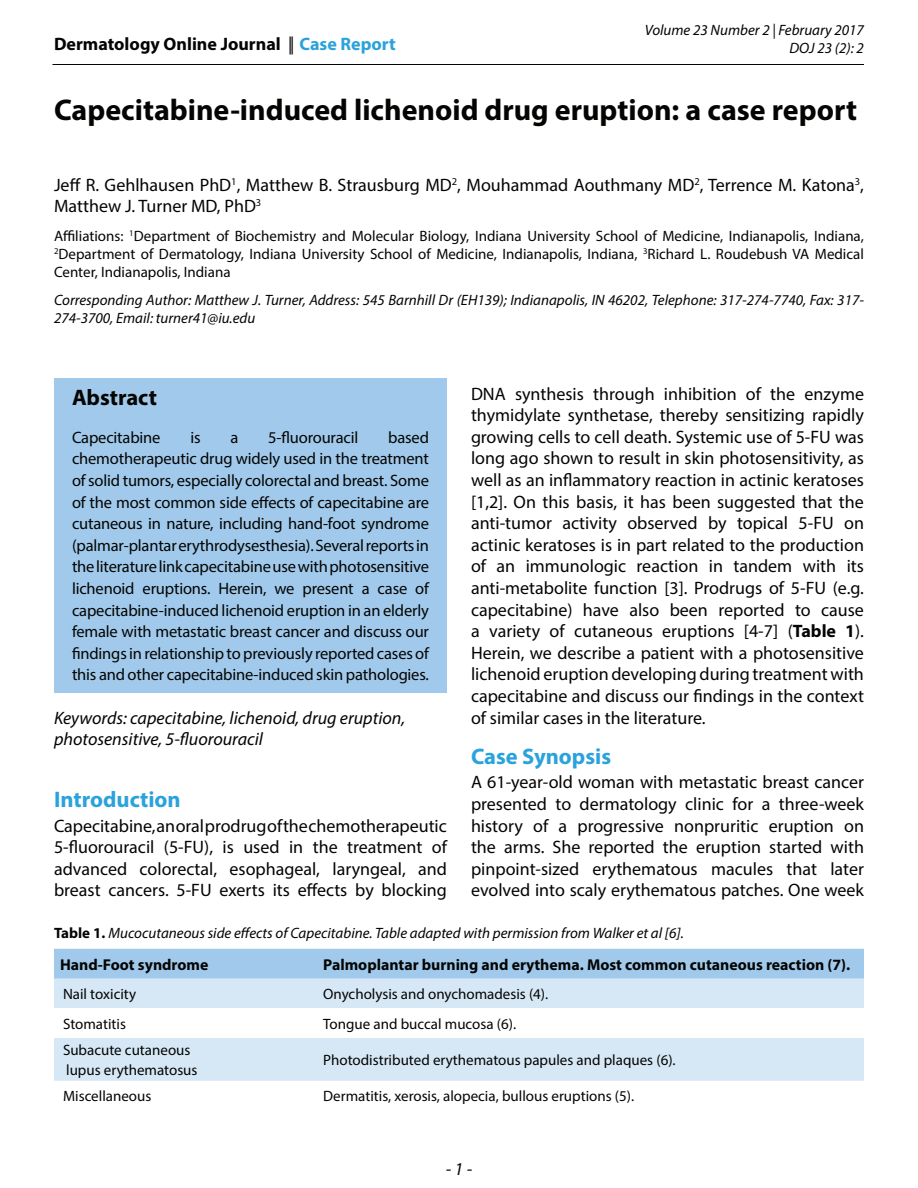
<style>
.page{position:relative;width:918px;height:1188px;background:#fff}
.page>*{position:absolute;margin:0;border:0;box-sizing:border-box;transform-origin:0 0}
.t1{font:700 30px "Myriad Pro";color:#040503}
.t2{font:700 22.5px "Myriad Pro";color:#2aa2db}
.t3{font:700 22.5px "Myriad Pro";color:#040503}
.t4{font:18px/21.6px "Myriad Pro";color:#040503;text-align:justify}
.t5{font:italic 18px/21.6px "Myriad Pro";color:#040503}
.t6{font:700 18px "Myriad Pro";color:#040503}
.t7{font:16.5px/21.6px "Myriad Pro";letter-spacing:-.01em;color:#040503;text-align:justify}
.t8{font:700 15.75px "Myriad Pro";color:#040503}
.t9{font:15px/18px "Myriad Pro";color:#040503;text-align:justify}
.t10{font:italic 15px/18px "Myriad Pro";color:#040503;text-align:right}
.s1{font-weight:400}
.s2{color:#2aa2db}
.s3{font-weight:700}
.s4{font-weight:700;font-style:normal}
</style>
<div class="page">
<hr style="left:52px;top:64px;width:812px;height:1px;background:#040503">
<div style="left:54px;top:378px;width:393px;height:315px;background:#a0c9eb"></div>
<div style="left:54px;top:949px;width:810px;height:30px;background:#a0c9eb"></div>
<svg style="left:54px;top:979px;width:810px;height:102px;fill:#d6e8f6"></svg>
<p class="t6" style="left:54px;top:32px;width:343px">Dermatology Online Journal <span class="s1">||</span> <span class="s2">Case Report</span></p>
<p class="t10" style="left:645px;top:20px;width:221px">Volume 23 Number 2 | February 2017<br>DOJ 23 (2): 2</p>
<h1 class="t1" style="left:54px;top:90px;width:805px">Capecitabine-induced lichenoid drug eruption: a case report</h1>
<p class="t4" style="left:54px;top:173px;width:812px">Jeff R. Gehlhausen PhD<sup>1</sup>, Matthew B. Strausburg MD<sup>2</sup>, Mouhammad Aouthmany MD<sup>2</sup>, Terrence M. Katona<sup>3</sup>,<br>Matthew J. Turner MD, PhD<sup>3</sup></p>
<p class="t9" style="left:54px;top:226px;width:812px">Affiliations: <sup>1</sup>Department of Biochemistry and Molecular Biology, Indiana University School of Medicine, Indianapolis, Indiana, <sup>2</sup>Department of Dermatology, Indiana University School of Medicine, Indianapolis, Indiana, <sup>3</sup>Richard L. Roudebush VA Medical Center, Indianapolis, Indiana</p>
<p class="t10" style="left:54px;top:291px;width:812px;text-align:left">Corresponding Author: Matthew J. Turner, Address: 545 Barnhill Dr (EH139); Indianapolis, IN 46202, Telephone: 317-274-7740, Fax: 317-<br>274-3700, Email: turner41@iu.edu</p>
<p class="t3" style="left:72px;top:383px;width:87px">Abstract</p>
<p class="t7" style="left:72px;top:426px;width:90px">Capecitabine</p>
<p class="t7" style="left:190px;top:426px;width:12px">is</p>
<p class="t7" style="left:230px;top:426px;width:9px">a</p>
<p class="t7" style="left:268px;top:426px;width:92px">5-fluorouracil</p>
<p class="t7" style="left:72px;top:426px;width:359px;text-indent:316px">based chemotherapeutic drug widely used in the treatment of solid tumors, especially colorectal and breast. Some of the most common side effects of capecitabine are cutaneous in nature, including hand-foot syndrome (palmar-plantar erythrodysesthesia). Several reports in the literature link capecitabine use with photosensitive lichenoid eruptions. Herein, we present a case of capecitabine-induced lichenoid eruption in an elderly female with metastatic breast cancer and discuss our findings in relationship to previously reported cases of this and other capecitabine-induced skin pathologies.</p>
<p class="t5" style="left:54px;top:706px;width:353px">Keywords: capecitabine, lichenoid, drug eruption, photosensitive, 5-fluorouracil</p>
<p class="t2" style="left:54px;top:785px;width:128px">Introduction</p>
<p class="t4" style="left:54px;top:814px;width:395px">Capecitabine, an oral prodrug of the chemotherapeutic 5-fluorouracil (5-FU), is used in the treatment of advanced colorectal, esophageal, laryngeal, and breast cancers. 5-FU exerts its effects by blocking</p>
<p class="t4" style="left:471px;top:382px;width:395px">DNA synthesis through inhibition of the enzyme thymidylate synthetase, thereby sensitizing rapidly growing cells to cell death. Systemic use of 5-FU was long ago shown to result in skin photosensitivity, as well as an inflammatory reaction in actinic keratoses [1,2]. On this basis, it has been suggested that the anti-tumor activity observed by topical 5-FU on actinic keratoses is in part related to the production of an immunologic reaction in tandem with its anti-metabolite function [3]. Prodrugs of 5-FU (e.g. capecitabine) have also been reported to cause a variety of cutaneous eruptions [4-7] (<span class="s3">Table 1</span>).<br>Herein, we describe a patient with a photosensitive lichenoid eruption developing during treatment with capecitabine and discuss our findings in the context of similar cases in the literature.</p>
<p class="t2" style="left:471px;top:742px;width:142px">Case Synopsis</p>
<p class="t4" style="left:471px;top:771px;width:395px">A 61-year-old woman with metastatic breast cancer presented to dermatology clinic for a three-week history of a progressive nonpruritic eruption on the arms. She reported the eruption started with pinpoint-sized erythematous macules that later evolved into scaly erythematous patches. One week</p>
<p class="t10" style="left:54px;top:924px;width:632px"><span class="s4">Table 1.</span> Mucocutaneous side effects of Capecitabine. Table adapted with permission from Walker et al [6].</p>
<p class="t8" style="left:60px;top:954px;width:150px">Hand-Foot syndrome</p>
<p class="t8" style="left:323px;top:954px;width:529px">Palmoplantar burning and erythema. Most common cutaneous reaction (7).</p>
<p class="t9" style="left:63px;top:984px;width:75px">Nail toxicity</p>
<p class="t9" style="left:323px;top:984px;width:227px">Onycholysis and onychomadesis (4).</p>
<p class="t9" style="left:63px;top:1014px;width:65px">Stomatitis</p>
<p class="t9" style="left:323px;top:1014px;width:194px">Tongue and buccal mucosa (6).</p>
<p class="t9" style="left:63px;top:1040px;width:136px;line-height:19.5px">Subacute cutaneous lupus erythematosus</p>
<p class="t9" style="left:323px;top:1051px;width:354px">Photodistributed erythematous papules and plaques (6).</p>
<p class="t9" style="left:63px;top:1087px;width:90px">Miscellaneous</p>
<p class="t9" style="left:323px;top:1087px;width:312px">Dermatitis, xerosis, alopecia, bullous eruptions (5).</p>
<p class="t5" style="left:446px;top:1157px;width:28px">- 1 -</p>
</div>
